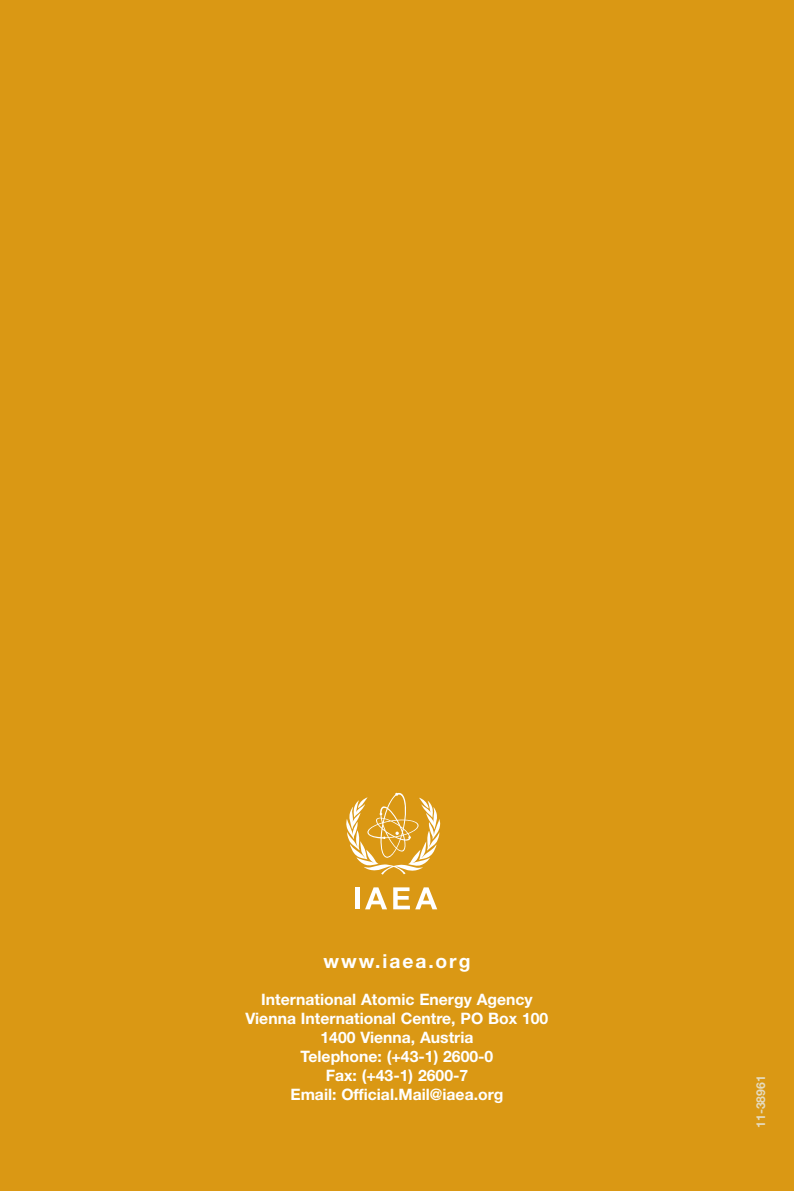
<style>
.page{position:relative;width:794px;height:1191px;background:#da9814}
.page>*{position:absolute;margin:0;border:0;box-sizing:border-box;transform-origin:0 0}
.t1{font:700 19.25px "Helvetica Neue";letter-spacing:.1em;color:#fff}
.t2{font:700 15.75px/18.9px "Helvetica Neue";color:#fff;text-align:center}
.t3{font:700 12.25px "Helvetica Neue";color:#e5dbbf}
.t4{font:italic 11.2px "Times";color:#fff}
</style>
<div class="page">
<svg style="left:346px;top:793px;width:95px;height:81px"></svg>
<hr style="left:355px;top:887px;width:4px;height:22px;background:#fff">
<svg style="left:365px;top:887px;width:22px;height:22px"></svg>
<svg style="left:393px;top:887px;width:44px;height:22px"></svg>
<p class="t1" style="left:323px;top:949px;width:148px">www.iaea.org</p>
<p class="t2" style="left:246px;top:990px;width:304px">International Atomic Energy Agency<br>Vienna International Centre, PO Box 100<br>1400 Vienna, Austria<br>Telephone: (+43-1) 2600-0<br>Fax: (+43-1) 2600-7<br>Email: Official.Mail@iaea.org</p>
<p class="t4" style="left:351px;top:1062px;width:75px">Atoms for Peace</p>
<p class="t3" style="left:753px;top:1128px;width:54px;rotate:-90deg">11-38961</p>
</div>
